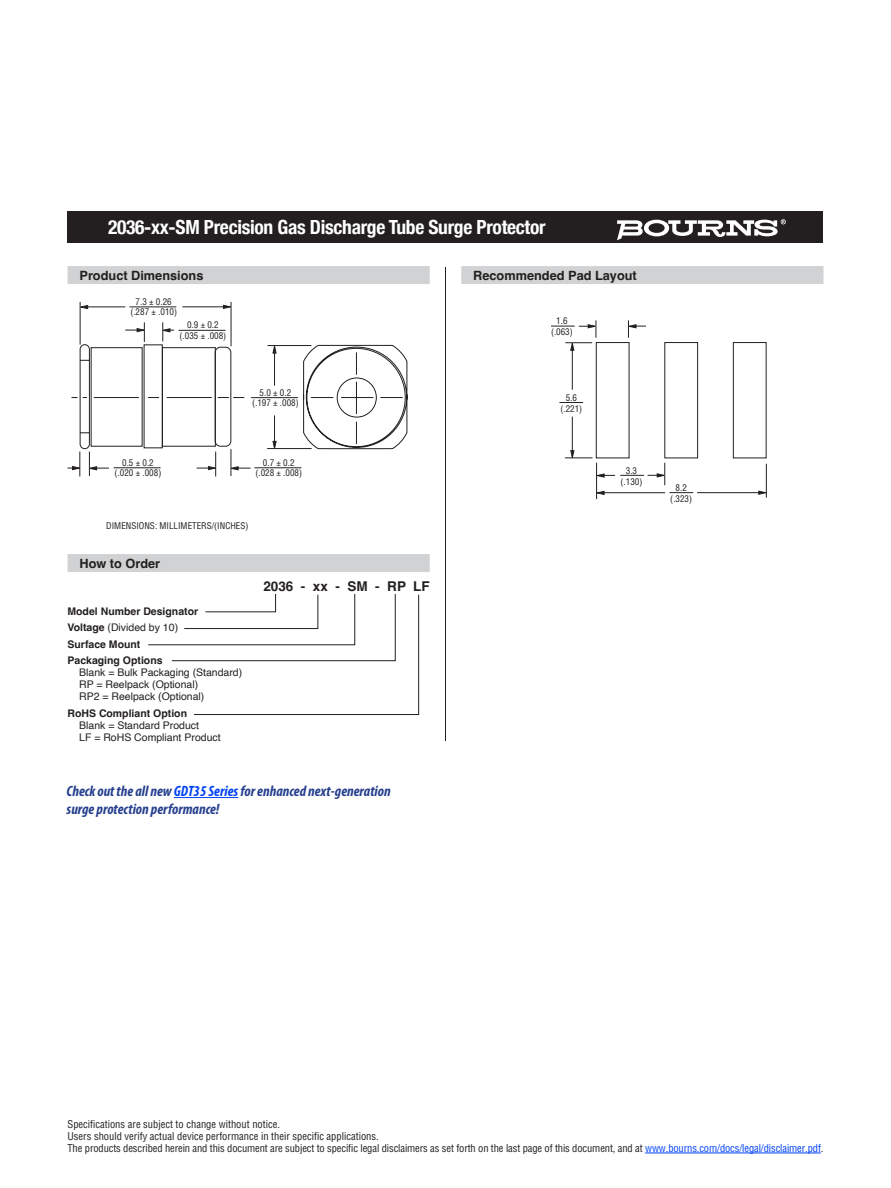
<style>
.page{position:relative;width:891px;height:1188px;background:#fff}
.page>*{position:absolute;margin:0;border:0;box-sizing:border-box;transform-origin:0 0}
.t1{font:700 condensed 19.5px "Helvetica Neue";letter-spacing:-.015em;color:#fff}
.t2{font:italic 700 condensed 15px/18px "Myriad Pro";color:#253f8e}
.t3{font:700 13.5px "Helvetica";color:#231f20}
.t4{font:700 12.75px "Helvetica";color:#231f20}
.negative_type_header{font:condensed 10.5px "Helvetica";letter-spacing:-.01em;color:#231f20}
.t5{font:10.5px/12px "Helvetica";color:#231f20}
.t6{font:700 10.5px "Helvetica";color:#231f20}
.t7{font:condensed 9px/10.5px "Helvetica";color:#231f20;text-align:center}
.s1{font-weight:700}
.s2{color:#0042f4}
</style>
<div class="page">
<div style="left:68px;top:212px;width:756px;height:31px;background:#231f20"></div>
<svg style="left:617px;top:219px;width:169px;height:21px"></svg>
<hr style="left:645px;top:1153px;width:176px;height:1px;background:#0042f4">
<div style="left:68px;top:266px;width:362px;height:18px;background:#d1d2d4"></div>
<div style="left:461px;top:266px;width:363px;height:18px;background:#d1d2d4"></div>
<svg style="left:251px;top:342px;width:516px;height:117px"></svg>
<hr style="left:231px;top:302px;width:1px;height:44px;background:#231f20">
<svg style="left:79px;top:305px;width:9px;height:4px"></svg>
<svg style="left:223px;top:305px;width:9px;height:4px"></svg>
<hr style="left:87px;top:307px;width:38px;height:1px;background:#231f20">
<hr style="left:182px;top:306px;width:44px;height:1px;background:#231f20">
<hr style="left:80px;top:302px;width:1px;height:43px;background:#231f20">
<hr style="left:596px;top:463px;width:1px;height:36px;background:#231f20">
<hr style="left:766px;top:464px;width:1px;height:34px;background:#231f20">
<svg style="left:596px;top:491px;width:9px;height:4px"></svg>
<svg style="left:758px;top:491px;width:9px;height:4px"></svg>
<hr style="left:603px;top:492px;width:62px;height:1px;background:#231f20">
<hr style="left:697px;top:492px;width:65px;height:1px;background:#231f20">
<svg style="left:628px;top:320px;width:18px;height:18px"></svg>
<hr style="left:268px;top:345px;width:43px;height:1px;background:#231f20">
<hr style="left:267px;top:448px;width:45px;height:1px;background:#231f20">
<svg style="left:272px;top:344px;width:5px;height:10px"></svg>
<svg style="left:273px;top:415px;width:4px;height:35px"></svg>
<hr style="left:274px;top:351px;width:1px;height:35px;background:#231f20">
<hr style="left:572px;top:417px;width:1px;height:36px;background:#231f20">
<hr style="left:572px;top:348px;width:1px;height:42px;background:#231f20">
<svg style="left:68px;top:322px;width:183px;height:155px"></svg>
<hr style="left:341px;top:397px;width:32px;height:1px;background:#231f20">
<svg style="left:311px;top:397px;width:22px;height:1px"></svg>
<svg style="left:380px;top:397px;width:23px;height:1px"></svg>
<hr style="left:356px;top:382px;width:1px;height:32px;background:#231f20">
<svg style="left:356px;top:422px;width:1px;height:22px"></svg>
<svg style="left:356px;top:352px;width:1px;height:23px"></svg>
<hr style="left:129px;top:307px;width:47px;height:1px;background:#231f20">
<hr style="left:179px;top:330px;width:47px;height:1px;background:#231f20">
<hr style="left:114px;top:467px;width:47px;height:1px;background:#231f20">
<hr style="left:251px;top:397px;width:47px;height:1px;background:#231f20">
<hr style="left:254px;top:467px;width:47px;height:1px;background:#231f20">
<svg style="left:559px;top:402px;width:24px;height:1px"></svg>
<svg style="left:551px;top:320px;width:46px;height:31px"></svg>
<svg style="left:565px;top:450px;width:101px;height:35px"></svg>
<svg style="left:669px;top:492px;width:24px;height:1px"></svg>
<hr style="left:445px;top:267px;width:1px;height:474px;background:#231f20">
<div style="left:68px;top:554px;width:362px;height:18px;background:#d1d2d4"></div>
<svg style="left:148px;top:594px;width:271px;height:121px"></svg>
<hr style="left:174px;top:797px;width:64px;height:1px;background:#0042f4">
<p class="t1" style="left:108px;top:211px;width:439px">2036-xx-SM Precision Gas Discharge Tube Surge Protector</p>
<p class="t4" style="left:80px;top:267px;width:125px">Product Dimensions</p>
<p class="t4" style="left:473px;top:267px;width:165px">Recommended Pad Layout</p>
<p class="t7" style="left:130px;top:296px;width:48px">7.3 ± 0.26 (.287 ± .010)</p>
<p class="t7" style="left:551px;top:315px;width:23px;line-height:11.2px">1.6 (.063)</p>
<p class="t7" style="left:180px;top:320px;width:48px">0.9 ± 0.2 (.035 ± .008)</p>
<p class="t7" style="left:115px;top:457px;width:48px">0.5 ± 0.2 (.020 ± .008)</p>
<p class="t7" style="left:252px;top:387px;width:48px">5.0 ± 0.2 (.197 ± .008)</p>
<p class="t7" style="left:255px;top:457px;width:48px">0.7 ± 0.2 (.028 ± .008)</p>
<p class="t7" style="left:106px;top:521px;width:144px">DIMENSIONS: MILLIMETERS/(INCHES)</p>
<p class="t4" style="left:80px;top:555px;width:82px">How to Order</p>
<p class="t6" style="left:68px;top:605px;width:132px">Model Number Designator</p>
<p class="t5" style="left:68px;top:622px;width:112px"><span class="s1">Voltage</span> (Divided by 10)</p>
<p class="t6" style="left:68px;top:638px;width:74px">Surface Mount</p>
<p class="t5" style="left:79px;top:655px;width:165px;text-indent:-12px"><span class="s1">Packaging Options<br></span>Blank = Bulk Packaging (Standard)<br>RP = Reelpack (Optional)<br>RP2 = Reelpack (Optional)</p>
<p class="t5" style="left:79px;top:707px;width:143px;text-indent:-12px"><span class="s1">RoHS Compliant Option<br></span>Blank = Standard Product<br>LF = RoHS Compliant Product</p>
<p class="t3" style="left:263px;top:578px;width:168px">2036 - xx - SM - RP LF</p>
<p class="t2" style="left:67px;top:782px;width:326px">Check out the all new <span class="s2">GDT35 Series</span> for enhanced next-generation surge protection performance!</p>
<p class="t7" style="left:560px;top:392px;width:23px;line-height:11.2px">5.6 (.221)</p>
<p class="t7" style="left:621px;top:465px;width:23px">3.3 (.130)</p>
<p class="t7" style="left:670px;top:483px;width:23px">8.2 (.323)</p>
<p class="negative_type_header" style="left:68px;top:1118px;width:214px">Specifications are subject to change without notice.</p>
<p class="negative_type_header" style="left:68px;top:1130px;width:313px">Users should verify actual device performance in their specific applications.</p>
<p class="negative_type_header" style="left:68px;top:1142px;width:757px">The products described herein and this document are subject to specific legal disclaimers as set forth on the last page of this document, and at <span class="s2">www.bourns.com/docs/legal/disclaimer.pdf</span>.</p>
</div>
